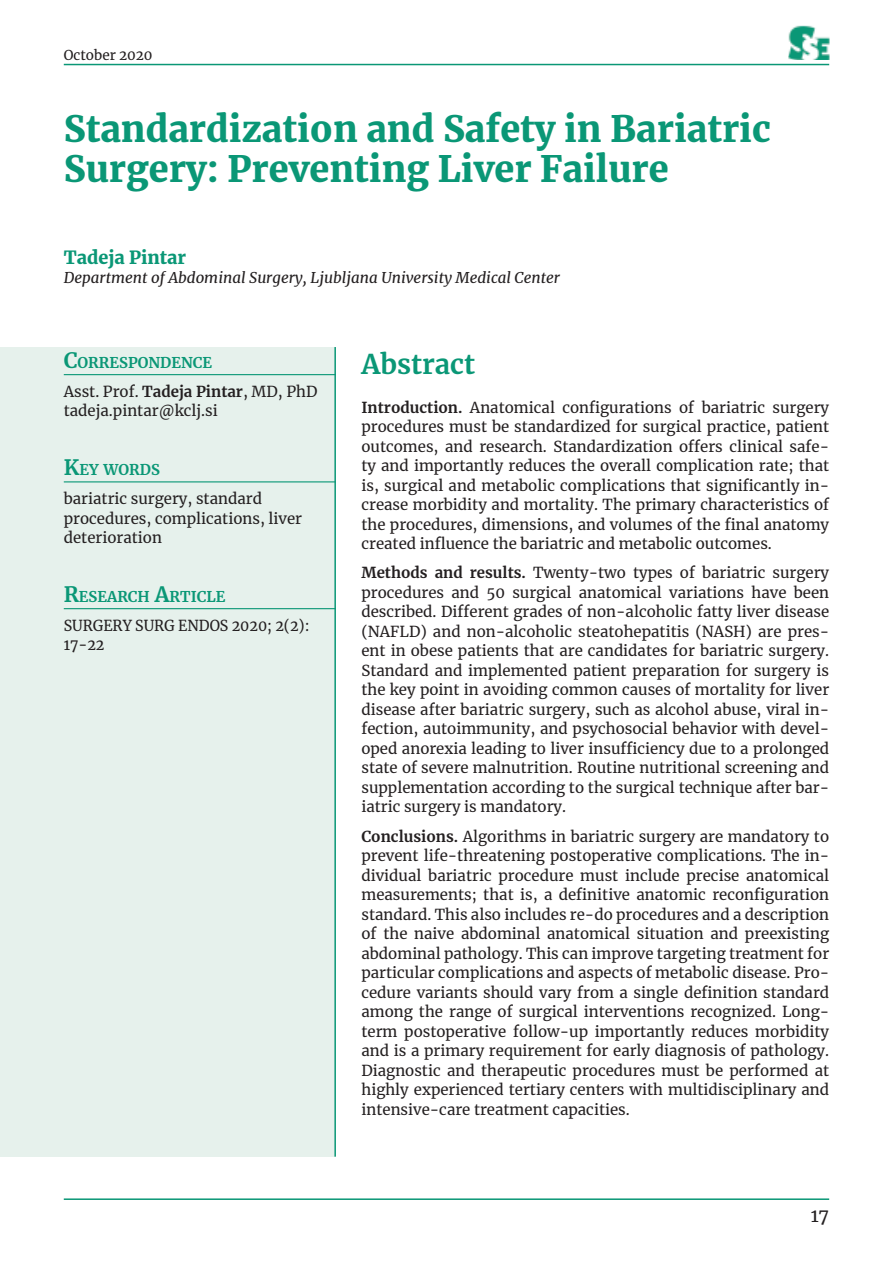
<style>
.page{position:relative;width:893px;height:1263px;background:#fff}
.page>*{position:absolute;margin:0;border:0;box-sizing:border-box;transform-origin:0 0}
.t1{font:900 36px/40.5px "Merriweather";color:#0a9776}
.t2{font:700 27px "Merriweather";color:#0a9776}
.t3{font:900 18px "Merriweather";color:#0a9776}
.t4{font:18px "Merriweather";color:#231f20}
.t5{font:15px/19.5px "Merriweather";color:#231f20;text-align:justify}
.t6{font:italic 15px "Merriweather";color:#231f20}
.t7{font:15px/19.5px "Merriweather";color:#231f20;scale:.95 1}
.t8{font:700 14.7px "Merriweather";color:#0a9776}
.t9{font:13.5px "Merriweather";color:#231f20}
.s1{font-size:21px}
.s2{font-weight:700}
</style>
<div class="page">
<hr style="left:64px;top:64px;width:765px;height:1px;background:#0a9776">
<hr style="left:64px;top:1198px;width:765px;height:2px;background:#0a9776">
<img style="left:788px;top:25px;width:41px;height:35px">
<div style="left:0;top:347px;width:334px;height:810px;background:#e6f1ec"></div>
<hr style="left:334px;top:347px;width:2px;height:810px;background:#0a9776">
<hr style="left:64px;top:374px;width:272px;height:1px;background:#0a9776">
<hr style="left:64px;top:481px;width:272px;height:1px;background:#0a9776">
<hr style="left:64px;top:608px;width:272px;height:1px;background:#0a9776">
<p class="t9" style="left:64px;top:45px;width:90px">October 2020</p>
<h1 class="t1" style="left:64px;top:107px;width:709px">Standardization and Safety in Bariatric<br>Surgery: Preventing Liver Failure</h1>
<p class="t3" style="left:64px;top:245px;width:124px">Tadeja Pintar</p>
<p class="t6" style="left:64px;top:267px;width:498px">Department of Abdominal Surgery, Ljubljana University Medical Center</p>
<p class="t8" style="left:64px;top:352px;width:25px"><span class="s1">C</span>ORRESPO</p>
<p class="t8" style="left:148px;top:352px;width:55px">NDENCE</p>
<p class="t5" style="left:64px;top:381px;width:255px">Asst. Prof. <span class="s2">Tadeja Pintar</span>, MD, PhD tadeja.pintar@kclj.si</p>
<p class="t8" style="left:64px;top:459px;width:53px"><span class="s1">K</span>EY WORDS</p>
<p class="t5" style="left:64px;top:489px;width:240px;text-align:left">bariatric surgery, standard procedures, complications, liver deterioration</p>
<p class="t8" style="left:64px;top:586px;width:27px"><span class="s1">R</span>ESEARCH</p>
<p class="t8" style="left:155px;top:586px;width:25px"><span class="s1">A</span>RTICLE</p>
<p class="t7" style="left:64px;top:615px;width:260px">SURGERY SURG ENDOS 2020; 2(2):<br>17-22</p>
<h2 class="t2" style="left:361px;top:345px;width:115px">Abstract</h2>
<p class="t5" style="left:361px;top:397px;width:469px"><span class="s2">Introduction.</span> Anatomical configurations of bariatric surgery procedures must be standardized for surgical practice, patient outcomes, and research. Standardization offers clinical safe&shy;ty and importantly reduces the overall complication rate; that is, surgical and metabolic complications that significantly in&shy;crease morbidity and mortality. The primary characteristics of the procedures, dimensions, and volumes of the final anatomy created influence the bariatric and metabolic outcomes.</p>
<p class="t5" style="left:361px;top:563px;width:469px"><span class="s2">Methods and results.</span> Twenty-two types of bariatric surgery procedures and 50 surgical anatomical variations have been described. Different grades of non-alcoholic fatty liver disease (NAFLD) and non-alcoholic steatohepatitis (NASH) are pres&shy;ent in obese patients that are candidates for bariatric surgery.<br>Standard and implemented patient preparation for surgery is the key point in avoiding common causes of mortality for liver disease after bariatric surgery, such as alcohol abuse, viral in&shy;fection, autoimmunity, and psychosocial behavior with devel&shy;oped anorexia leading to liver insufficiency due to a prolonged state of severe malnutrition. Routine nutritional screening and supplementation according to the surgical technique after bar&shy;iatric surgery is mandatory.</p>
<p class="t5" style="left:361px;top:826px;width:469px"><span class="s2">Conclusions.</span> Algorithms in bariatric surgery are mandatory to prevent life-threatening postoperative complications. The in&shy;dividual bariatric procedure must include precise anatomical measurements; that is, a definitive anatomic reconfiguration standard. This also includes re-do procedures and a description of the naive abdominal anatomical situation and preexisting abdominal pathology. This can improve targeting treatment for particular complications and aspects of metabolic disease. Pro&shy;cedure variants should vary from a single definition standard among the range of surgical interventions recognized. Long&shy;term postoperative follow-up importantly reduces morbidity and is a primary requirement for early diagnosis of pathology.<br>Diagnostic and therapeutic procedures must be performed at highly experienced tertiary centers with multidisciplinary and intensive-care treatment capacities.</p>
<p class="t4" style="left:811px;top:1203px;width:20px">17</p>
</div>
